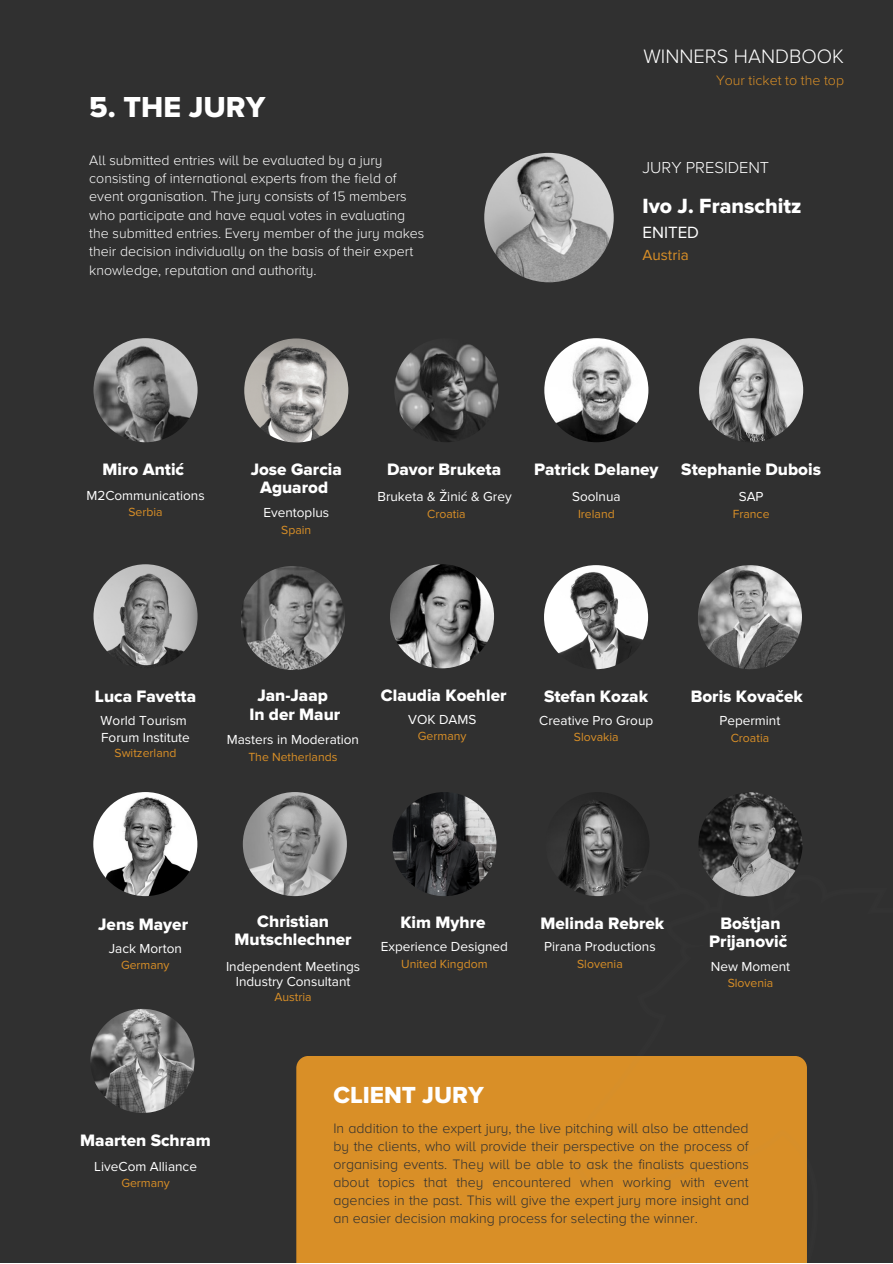
<style>
.page{position:relative;width:893px;height:1264px;background:#fff}
.page>*{position:absolute;margin:0;border:0;box-sizing:border-box;transform-origin:0 0}
.t1{font:30px "Proxima Nova Extrabld";color:#fff}
.t2{font:24.15px "Proxima Nova Extrabld";color:#fff}
.t3{font:21.3px "Proxima Nova Extrabld";color:#fff}
.t4{font:300 20.1px "Proxima Nova A";color:#fff}
.t5{font:17.1px/18.3px "Proxima Nova Extrabld";color:#fff;text-align:center}
.t6{font:16.8px "Proxima Nova";color:#fff}
.t7{font:300 16.5px "Proxima Nova A";color:#fff}
.t8{font:15.15px "Proxima Nova";color:#d98f27}
.t9{font:300 14.1px/18px "Proxima Nova A";color:#303030;text-align:justify}
.t10{font:300 14.1px/18.3px "Proxima Nova A";color:#fff}
.t11{font:300 14.1px "Proxima Nova A";color:#d98f27}
.t12{font:13.5px/15.3px "Proxima Nova";color:#fff;text-align:center}
.t13{font:12.15px "Proxima Nova";color:#d98f27}
</style>
<div class="page">
<div style="left:0;top:0;width:892px;height:1262px;background:#303030"></div>
<div style="left:296px;top:1056px;width:229px;height:206px;background:#d98f27"></div>
<img style="left:525px;top:818px;width:282px;height:444px">
<img style="left:484px;top:153px;width:129px;height:129px;border-radius:50%">
<img style="left:93px;top:338px;width:104px;height:104px;border-radius:50%">
<img style="left:244px;top:338px;width:104px;height:104px;border-radius:50%">
<img style="left:394px;top:338px;width:104px;height:104px;border-radius:50%">
<img style="left:544px;top:338px;width:104px;height:104px;border-radius:50%">
<img style="left:90px;top:1008px;width:104px;height:104px;border-radius:50%">
<img style="left:699px;top:338px;width:104px;height:104px;border-radius:50%">
<img style="left:93px;top:564px;width:104px;height:104px;border-radius:50%">
<img style="left:544px;top:565px;width:104px;height:104px;border-radius:50%">
<img style="left:93px;top:792px;width:104px;height:104px;border-radius:50%">
<img style="left:697px;top:565px;width:105px;height:104px;border-radius:50%">
<img style="left:243px;top:792px;width:104px;height:104px;border-radius:50%">
<img style="left:545px;top:792px;width:104px;height:104px;border-radius:50%">
<img style="left:698px;top:792px;width:104px;height:104px;border-radius:50%">
<img style="left:392px;top:792px;width:104px;height:104px;border-radius:50%">
<img style="left:390px;top:564px;width:104px;height:104px;border-radius:50%">
<img style="left:241px;top:566px;width:104px;height:104px;border-radius:50%">
<h1 class="t1" style="left:89px;top:89px;width:178px">5. THE JURY</h1>
<p class="t10" style="left:89px;top:151px;width:336px">All submitted entries will be evaluated by a jury consisting of international experts from the field of event organisation. The jury consists of 15 members who participate and have equal votes in evaluating the submitted entries. Every member of the jury makes their decision individually on the basis of their expert knowledge, reputation and authority.</p>
<h3 class="t4" style="left:643px;top:45px;width:202px">WINNERS HANDBOOK</h3>
<p class="t11" style="left:716px;top:72px;width:129px">Your ticket to the top</p>
<p class="t7" style="left:642px;top:158px;width:128px">JURY PRESIDENT</p>
<h3 class="t3" style="left:642px;top:193px;width:160px">Ivo J. Franschitz</h3>
<p class="t6" style="left:642px;top:223px;width:58px">ENITED</p>
<p class="t8" style="left:642px;top:246px;width:48px">Austria</p>
<p class="t5" style="left:102px;top:460px;width:79px">Miro Antić</p>
<p class="t12" style="left:86px;top:488px;width:120px">M2Communications</p>
<p class="t13" style="left:128px;top:505px;width:36px">Serbia</p>
<p class="t5" style="left:251px;top:460px;width:93px">Jose Garcia<br>Aguarod</p>
<p class="t12" style="left:263px;top:505px;width:67px">Eventoplus</p>
<p class="t13" style="left:281px;top:522px;width:32px">Spain</p>
<p class="t5" style="left:387px;top:460px;width:116px">Davor Bruketa</p>
<p class="t12" style="left:377px;top:489px;width:136px">Bruketa &amp; Žinić &amp; Grey</p>
<p class="t13" style="left:427px;top:506px;width:40px">Croatia</p>
<p class="t5" style="left:534px;top:460px;width:126px">Patrick Delaney</p>
<p class="t12" style="left:572px;top:489px;width:50px">Soolnua</p>
<p class="t13" style="left:578px;top:506px;width:38px">Ireland</p>
<p class="t5" style="left:681px;top:460px;width:141px">Stephanie Dubois</p>
<p class="t12" style="left:738px;top:489px;width:26px">SAP</p>
<p class="t13" style="left:732px;top:506px;width:38px">France</p>
<p class="t5" style="left:95px;top:687px;width:103px">Luca Favetta</p>
<p class="t12" style="left:101px;top:713px;width:91px;line-height:16.2px;text-align:left">World Tourism<br>Forum Institute</p>
<p class="t13" style="left:114px;top:745px;width:64px">Switzerland</p>
<p class="t5" style="left:249px;top:686px;width:92px;line-height:19px">Jan-Jaap<br>In der Maur</p>
<p class="t12" style="left:227px;top:732px;width:134px">Masters in Moderation</p>
<p class="t13" style="left:248px;top:749px;width:91px">The Netherlands</p>
<p class="t5" style="left:381px;top:686px;width:127px">Claudia Koehler</p>
<p class="t12" style="left:408px;top:712px;width:70px">VOK DAMS</p>
<p class="t13" style="left:418px;top:728px;width:50px">Germany</p>
<p class="t5" style="left:544px;top:687px;width:106px">Stefan Kozak</p>
<p class="t12" style="left:539px;top:712px;width:115px">Creative Pro Group</p>
<p class="t13" style="left:574px;top:729px;width:46px">Slovakia</p>
<p class="t5" style="left:690px;top:687px;width:113px">Boris Kovaček</p>
<p class="t12" style="left:719px;top:713px;width:62px">Pepermint</p>
<p class="t13" style="left:730px;top:730px;width:40px">Croatia</p>
<p class="t5" style="left:98px;top:915px;width:91px">Jens Mayer</p>
<p class="t12" style="left:109px;top:941px;width:75px">Jack Morton</p>
<p class="t13" style="left:121px;top:958px;width:50px">Germany</p>
<p class="t5" style="left:234px;top:913px;width:118px;line-height:17.4px">Christian<br>Mutschlechner</p>
<p class="t12" style="left:226px;top:958px;width:136px">Independent Meetings<br>Industry Consultant</p>
<p class="t13" style="left:274px;top:989px;width:39px">Austria</p>
<p class="t5" style="left:400px;top:913px;width:87px">Kim Myhre</p>
<p class="t12" style="left:380px;top:939px;width:129px">Experience Designed</p>
<p class="t13" style="left:401px;top:956px;width:88px">United Kingdom</p>
<p class="t5" style="left:540px;top:914px;width:125px">Melinda Rebrek</p>
<p class="t12" style="left:544px;top:939px;width:113px">Pirana Productions</p>
<p class="t13" style="left:577px;top:956px;width:47px">Slovenia</p>
<p class="t5" style="left:709px;top:914px;width:80px">Boštjan<br>Prijanovič</p>
<p class="t12" style="left:710px;top:959px;width:81px">New Moment</p>
<p class="t13" style="left:727px;top:976px;width:47px">Slovenia</p>
<p class="t5" style="left:80px;top:1131px;width:132px">Maarten Schram</p>
<p class="t12" style="left:94px;top:1159px;width:104px">LiveCom Alliance</p>
<p class="t13" style="left:121px;top:1176px;width:50px">Germany</p>
<h2 class="t2" style="left:333px;top:1080px;width:152px">CLIENT JURY</h2>
<p class="t9" style="left:333px;top:1119px;width:417px">In addition to the expert jury, the live pitching will also be attended by the clients, who will provide their perspective on the process of organising events. They will be able to ask the finalists questions about topics that they encountered when working with event agencies in the past. This will give the expert jury more insight and an easier decision making process for selecting the winner.</p>
</div>
